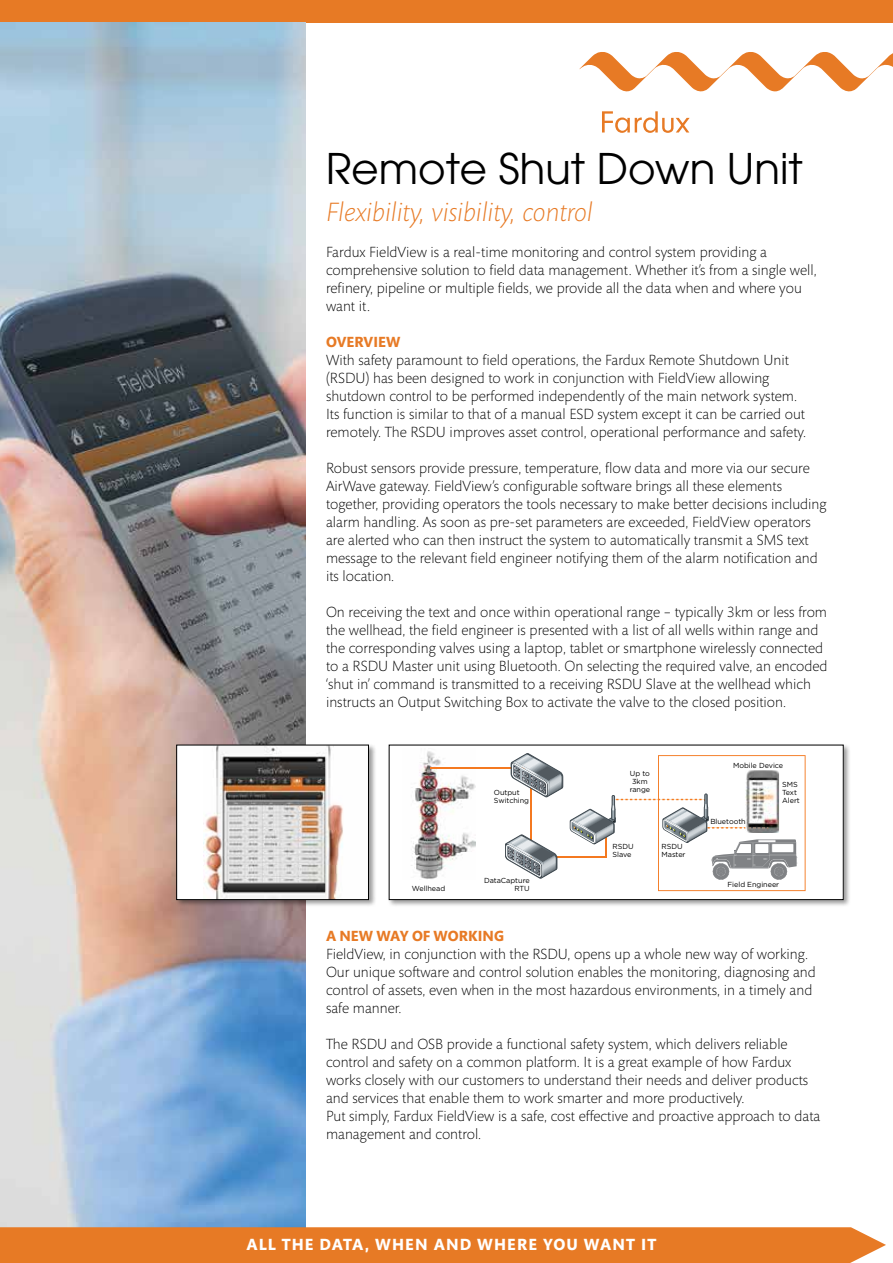
<style>
.page{position:relative;width:893px;height:1263px;background:#fff}
.page>*{position:absolute;margin:0;border:0;box-sizing:border-box;transform-origin:0 0}
.t1{font:42px "Avant Garde";color:#000}
.t2{font:italic 300 27px "Mundo Sans";color:#e77a25}
.t3{font:700 16.5px "Mundo Sans";letter-spacing:.065em;color:#fff}
.t4{font:300 15px/18px "Mundo Sans";color:#000}
.t5{font:700 15px "Mundo Sans";color:#e77a25}
.t6{font:7.35px/8.1px "Gotham";letter-spacing:-.005em;color:#000}
</style>
<div class="page">
<div style="left:0;top:0;width:893px;height:22px;background:#e77a25"></div>
<svg style="left:579px;top:52px;width:314px;height:40px"></svg>
<svg style="left:602px;top:111px;width:88px;height:22px"></svg>
<img style="left:0;top:22px;width:305px;height:1205px">
<div style="left:0;top:1227px;width:886px;height:36px;background:#e77a25"></div>
<div style="left:175px;top:743px;width:201px;height:164px;background:#000;opacity:.4"></div>
<div style="left:177px;top:745px;width:191px;height:154px;background:#fff"></div>
<img style="left:204px;top:747px;width:139px;height:151px">
<div style="left:176px;top:745px;width:193px;height:155px;border:1px solid #000"></div>
<div style="left:387px;top:743px;width:464px;height:164px;background:#000;opacity:.4"></div>
<div style="left:389px;top:745px;width:454px;height:154px;background:#fff"></div>
<img style="left:411px;top:751px;width:64px;height:128px">
<hr style="left:530px;top:782px;width:2px;height:84px;background:#f47920">
<hr style="left:431px;top:767px;width:103px;height:1px;background:#f47920">
<svg style="left:511px;top:753px;width:52px;height:44px"></svg>
<hr style="left:548px;top:856px;width:59px;height:2px;background:#f47920">
<svg style="left:505px;top:835px;width:52px;height:43px"></svg>
<svg style="left:570px;top:755px;width:236px;height:136px"></svg>
<div style="left:389px;top:745px;width:454px;height:155px;border:1px solid #000"></div>
<h1 class="t1" style="left:326px;top:143px;width:478px">Remote Shut Down Unit</h1>
<h2 class="t2" style="left:326px;top:197px;width:268px">Flexibility, visibility, control</h2>
<p class="t4" style="left:326px;top:244px;width:492px">Fardux FieldView is a real-time monitoring and control system providing a comprehensive solution to field data management. Whether it’s from a single well, refinery, pipeline or multiple fields, we provide all the data when and where you want it.</p>
<p class="t5" style="left:326px;top:334px;width:76px">OVERVIEW</p>
<p class="t4" style="left:326px;top:352px;width:482px">With safety paramount to field operations, the Fardux Remote Shutdown Unit (RSDU) has been designed to work in conjunction with FieldView allowing shutdown control to be performed independently of the main network system.<br>Its function is similar to that of a manual ESD system except it can be carried out remotely. The RSDU improves asset control, operational performance and safety.</p>
<p class="t4" style="left:326px;top:460px;width:502px">Robust sensors provide pressure, temperature, flow data and more via our secure AirWave gateway. FieldView’s configurable software brings all these elements together, providing operators the tools necessary to make better decisions including alarm handling. As soon as pre-set parameters are exceeded, FieldView operators are alerted who can then instruct the system to automatically transmit a SMS text message to the relevant field engineer notifying them of the alarm notification and its location.</p>
<p class="t4" style="left:326px;top:604px;width:503px">On receiving the text and once within operational range – typically 3km or less from the wellhead, the field engineer is presented with a list of all wells within range and the corresponding valves using a laptop, tablet or smartphone wirelessly connected to a RSDU Master unit using Bluetooth. On selecting the required valve, an encoded ‘shut in’ command is transmitted to a receiving RSDU Slave at the wellhead which instructs an Output Switching Box to activate the valve to the closed position.</p>
<p class="t6" style="left:733px;top:761px;width:52px">Mobile Device</p>
<p class="t6" style="left:630px;top:769px;width:22px;text-align:center">Up to<br>3km range</p>
<p class="t6" style="left:494px;top:788px;width:37px">Output<br>Switching</p>
<p class="t6" style="left:782px;top:780px;width:19px">SMS<br>Text<br>Alert</p>
<p class="t6" style="left:710px;top:817px;width:37px">Bluetooth</p>
<p class="t6" style="left:412px;top:885px;width:35px">Wellhead</p>
<p class="t6" style="left:484px;top:876px;width:47px;text-align:right">DataCapture<br>RTU</p>
<p class="t6" style="left:613px;top:842px;width:23px">RSDU<br>Slave</p>
<p class="t6" style="left:661px;top:842px;width:26px">RSDU<br>Master</p>
<p class="t6" style="left:728px;top:880px;width:53px">Field Engineer</p>
<p class="t5" style="left:326px;top:928px;width:180px">A NEW WAY OF WORKING</p>
<p class="t4" style="left:326px;top:946px;width:491px">FieldView, in conjunction with the RSDU, opens up a whole new way of working.<br>Our unique software and control solution enables the monitoring, diagnosing and control of assets, even when in the most hazardous environments, in a timely and safe manner.</p>
<p class="t4" style="left:326px;top:1036px;width:496px">The RSDU and OSB provide a functional safety system, which delivers reliable control and safety on a common platform. It is a great example of how Fardux works closely with our customers to understand their needs and deliver products and services that enable them to work smarter and more productively.<br>Put simply, Fardux FieldView is a safe, cost effective and proactive approach to data management and control.</p>
<p class="t3" style="left:246px;top:1235px;width:411px">ALL THE DATA, WHEN AND WHERE YOU WANT IT</p>
</div>
